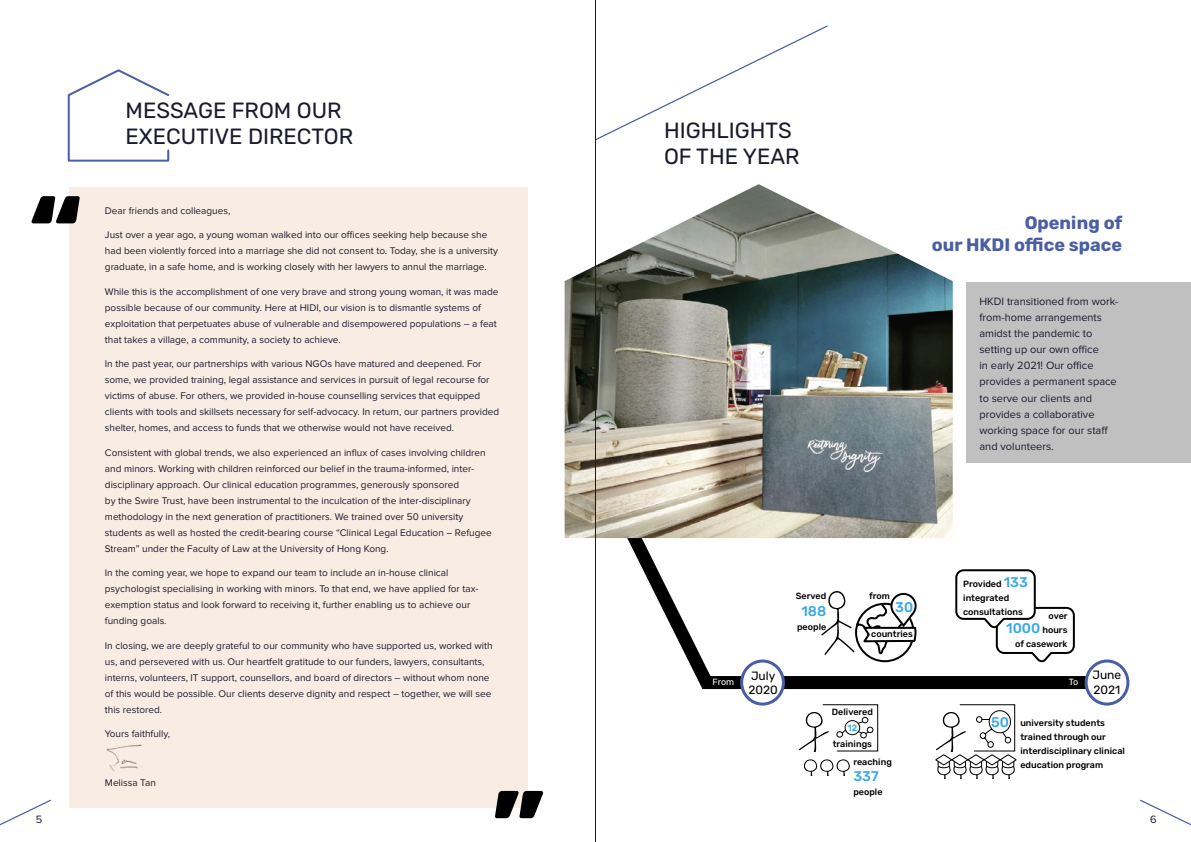
<style>
.page{position:relative;width:1191px;height:842px;background:#fff}
.page>*{position:absolute;margin:0;border:0;box-sizing:border-box;transform-origin:0 0}
.t1{font:900 90px "Rubik";color:#000}
.t2{font:22px/26px "Rubik";color:#1b1a2d}
.t3{font:700 18px/22px "Rubik";color:#495ea4;text-align:right}
.t4{font:500 14px "Rubik";color:#36a7e9}
.t5{font:12px/14.4px "Rubik";color:#000}
.t6{font:11px/16px "Proxima Nova";color:#1b1a2d}
.t7{font:10px/16px "Proxima Nova";color:#1b1a2d}
.t8{font:500 9px/14px "Rubik";color:#000}
.t9{font:9px "Rubik";letter-spacing:-.01em;color:#fff}
.t10{font:500 9px "Rubik";color:#36a7e9}
.s1{font-size:14px;color:#36a7e9}
</style>
<div class="page">
<svg style="left:0;top:799px;width:51px;height:27px"></svg>
<svg style="left:1140px;top:799px;width:51px;height:27px"></svg>
<div style="left:967px;top:282px;width:224px;height:181px;background:#c0c0c0"></div>
<svg style="left:621px;top:490px;width:499px;height:205px"></svg>
<img style="left:564px;top:184px;width:388px;height:354px">
<div style="left:69px;top:187px;width:458px;height:621px;background:#f9ece2"></div>
<svg style="left:596px;top:25px;width:232px;height:115px"></svg>
<svg style="left:954px;top:568px;width:121px;height:96px"></svg>
<svg style="left:803px;top:759px;width:47px;height:16px"></svg>
<svg style="left:799px;top:704px;width:79px;height:48px"></svg>
<div style="left:741px;top:661px;width:42px;height:43px;background:#fff;border-radius:50%"></div>
<div style="left:740px;top:659px;width:45px;height:46px;border:3px solid #495ea4;border-radius:50%"></div>
<div style="left:1086px;top:661px;width:41px;height:43px;background:#fff;border-radius:50%"></div>
<div style="left:1084px;top:659px;width:45px;height:46px;border:3px solid #495ea4;border-radius:50%"></div>
<svg style="left:821px;top:590px;width:96px;height:65px"></svg>
<svg style="left:935px;top:704px;width:82px;height:74px"></svg>
<hr style="left:595px;top:0;width:1px;height:842px;background:#1b1a2d">
<svg style="left:67px;top:69px;width:103px;height:93px"></svg>
<img style="left:106px;top:744px;width:37px;height:28px">
<h2 class="t2" style="left:126px;top:98px;width:229px">MESSAGE FROM OUR<br>EXECUTIVE DIRECTOR</h2>
<h2 class="t2" style="left:664px;top:118px;width:137px">HIGHLIGHTS<br>OF THE YEAR</h2>
<h1 class="t1" style="left:30px;top:179px;width:53px">“</h1>
<p class="t7" style="left:105px;top:203px;width:127px">Dear friends and colleagues,</p>
<p class="t7" style="left:105px;top:227px;width:394px">Just over a year ago, a young woman walked into our offices seeking help because she had been violently forced into a marriage she did not consent to. Today, she is a university graduate, in a safe home, and is working closely with her lawyers to annul the marriage.</p>
<p class="t7" style="left:105px;top:284px;width:395px">While this is the accomplishment of one very brave and strong young woman, it was made possible because of our community. Here at HIDI, our vision is to dismantle systems of exploitation that perpetuates abuse of vulnerable and disempowered populations – a feat that takes a village, a community, a society to achieve.</p>
<p class="t7" style="left:105px;top:356px;width:396px">In the past year, our partnerships with various NGOs have matured and deepened. For some, we provided training, legal assistance and services in pursuit of legal recourse for victims of abuse. For others, we provided in-house counselling services that equipped clients with tools and skillsets necessary for self-advocacy. In return, our partners provided shelter, homes, and access to funds that we otherwise would not have received.</p>
<p class="t7" style="left:105px;top:445px;width:388px">Consistent with global trends, we also experienced an influx of cases involving children and minors. Working with children reinforced our belief in the trauma-informed, inter&shy;disciplinary approach. Our clinical education programmes, generously sponsored<br>by the Swire Trust, have been instrumental to the inculcation of the inter-disciplinary methodology in the next generation of practitioners. We trained over 50 university students as well as hosted the credit-bearing course “Clinical Legal Education – Refugee Stream” under the Faculty of Law at the University of Hong Kong.</p>
<p class="t7" style="left:105px;top:565px;width:375px">In the coming year, we hope to expand our team to include an in-house clinical psychologist specialising in working with minors. To that end, we have applied for tax&shy;exemption status and look forward to receiving it, further enabling us to achieve our funding goals.</p>
<p class="t7" style="left:105px;top:638px;width:389px">In closing, we are deeply grateful to our community who have supported us, worked with us, and persevered with us. Our heartfelt gratitude to our funders, lawyers, consultants, interns, volunteers, IT support, counsellors, and board of directors – without whom none of this would be possible. Our clients deserve dignity and respect – together, we will see this restored.</p>
<p class="t7" style="left:105px;top:726px;width:67px">Yours faithfully,</p>
<h3 class="t3" style="left:932px;top:213px;width:192px">Opening of<br>our HKDI office space</h3>
<p class="t6" style="left:979px;top:294px;width:140px">HKDI transitioned from work&shy;from-home arrangements amidst the pandemic to setting up our own office<br>in early 2021! Our office provides a permanent space to serve our clients and provides a collaborative working space for our staff and volunteers.</p>
<p class="t8" style="left:963px;top:577px;width:66px">Provided <span class="s1">133 </span>integrated consultations</p>
<p class="t8" style="left:1006px;top:609px;width:63px;text-align:right">over<br><span class="s1">1000</span> hours of casework</p>
<p class="t8" style="left:796px;top:589px;width:32px">Served</p>
<h3 class="t4" style="left:801px;top:603px;width:26px">188</h3>
<p class="t8" style="left:797px;top:620px;width:31px">people</p>
<p class="t8" style="left:869px;top:589px;width:22px">from</p>
<p class="t8" style="left:871px;top:627px;width:43px">countries</p>
<h3 class="t4" style="left:895px;top:599px;width:20px">30</h3>
<p class="t5" style="left:748px;top:669px;width:31px">July<br>2020</p>
<p class="t5" style="left:1092px;top:668px;width:30px">June<br>2021</p>
<p class="t9" style="left:712px;top:677px;width:23px">From</p>
<p class="t9" style="left:1069px;top:677px;width:11px">To</p>
<p class="t8" style="left:832px;top:705px;width:43px">Delivered</p>
<p class="t10" style="left:847px;top:722px;width:11px">12</p>
<p class="t8" style="left:832px;top:737px;width:41px">trainings</p>
<p class="t8" style="left:1020px;top:716px;width:106px;text-indent:-29px"><span class="s1">50</span> university students trained through our interdisciplinary clinical education program</p>
<p class="t8" style="left:853px;top:755px;width:40px">reaching</p>
<h3 class="t4" style="left:853px;top:769px;width:27px">337</h3>
<p class="t8" style="left:853px;top:785px;width:31px">people</p>
<p class="t7" style="left:105px;top:775px;width:52px">Melissa Tan</p>
<h1 class="t1" style="left:544px;top:836px;width:53px;rotate:-180deg">“</h1>
<p class="t6" style="left:36px;top:812px;width:8px">5</p>
<p class="t6" style="left:1150px;top:812px;width:8px">6</p>
</div>
